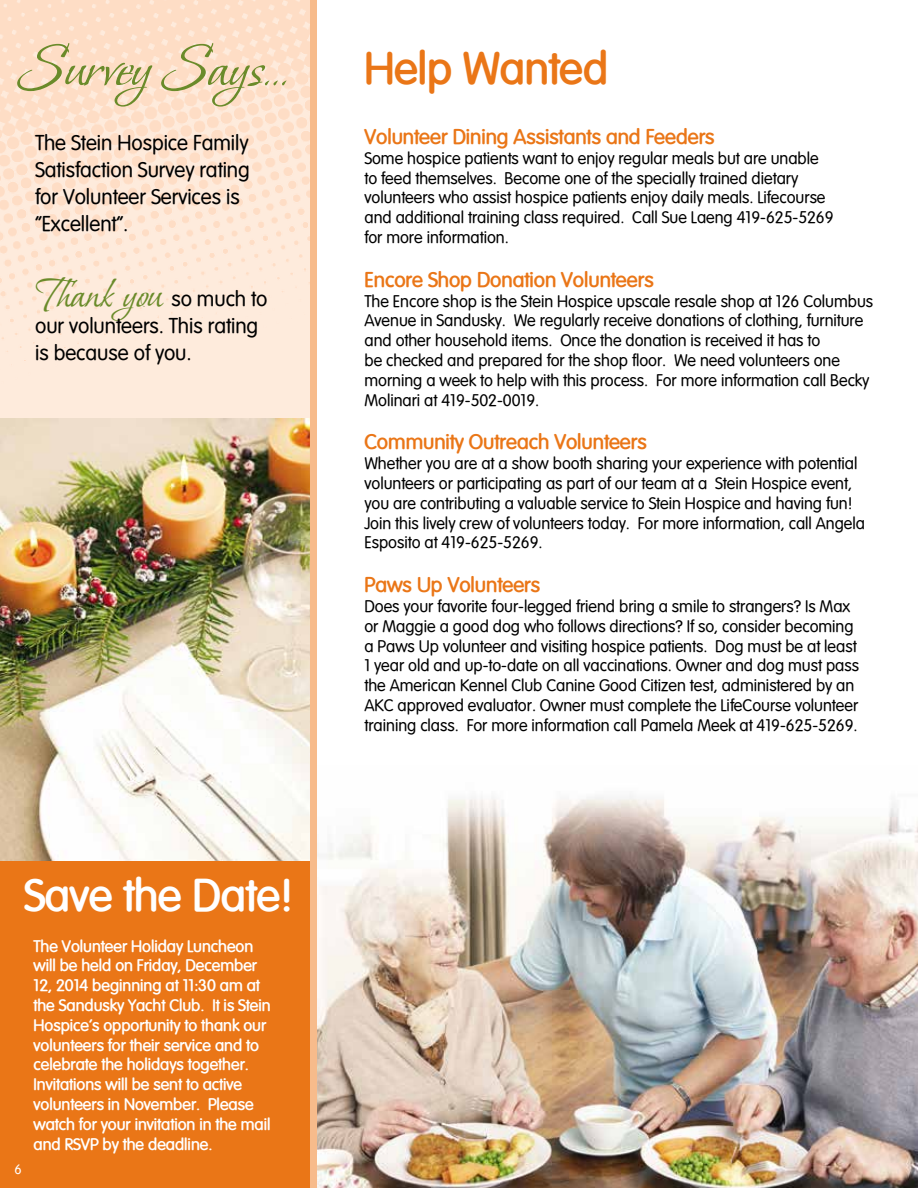
<style>
.page{position:relative;width:918px;height:1188px;background:#fff}
.page>*{position:absolute;margin:0;border:0;box-sizing:border-box;transform-origin:0 0}
.t1{font:66px "Bonheur Royale";color:#6a8b2a}
.t2{font:45px "Bonheur Royale";letter-spacing:-.005em;color:#6a8b2a}
.t3{font:700 45px "Vogel";color:#fff}
.t4{font:700 45px "Vogel";color:#ea7617}
.t5{font:21px/27px "Vogel Normal";color:#000}
.t6{font:700 21px "Vogel";color:#ea7617}
.t7{font:16.5px/19.8px "Vogel Normal";color:#000}
.t8{font:700 16.5px/19.8px "Vogel";color:#fff}
.t9{font:13.5px "Vogel Normal";color:#fff}
.s1{font-family:"Vogel Normal";font-size:21px;color:#000}
</style>
<div class="page">
<img style="left:317px;top:795px;width:601px;height:393px">
<img style="left:0;top:0;width:310px;height:418px">
<div style="left:0;top:426px;width:314px;height:762px;background:#ea7617"></div>
<img style="left:0;top:418px;width:310px;height:442px">
<div style="left:310px;top:0;width:7px;height:1188px;background:#f7bb8b"></div>
<h1 class="t1" style="left:16px;top:34px;width:273px">Survey Says…</h1>
<p class="t5" style="left:35px;top:129px;width:216px">The Stein Hospice Family<br>Satisfaction Survey rating for Volunteer Services is “Excellent”.</p>
<h2 class="t2" style="left:35px;top:271px;width:234px">Thank you <span class="s1">so much to</span></h2>
<p class="t5" style="left:35px;top:312px;width:225px">our volunteers. This rating is because of you.</p>
<h2 class="t3" style="left:24px;top:868px;width:270px">Save the Date!</h2>
<p class="t9" style="left:15px;top:1161px;width:9px">6</p>
<p class="t8" style="left:34px;top:936px;width:239px">The Volunteer Holiday Luncheon will be held on Friday, December 12, 2014 beginning at 11:30 am at the Sandusky Yacht Club. It is Stein Hospice’s opportunity to thank our volunteers for their service and to celebrate the holidays together.<br>Invitations will be sent to active volunteers in November. Please watch for your invitation in the mail and RSVP by the deadline.</p>
<h2 class="t4" style="left:364px;top:41px;width:245px">Help Wanted</h2>
<p class="t6" style="left:364px;top:124px;width:352px">Volunteer Dining Assistants and Feeders</p>
<p class="t7" style="left:364px;top:148px;width:471px">Some hospice patients want to enjoy regular meals but are unable to feed themselves. Become one of the specially trained dietary volunteers who assist hospice patients enjoy daily meals. Lifecourse and additional training class required. Call Sue Laeng 419-625-5269 for more information.</p>
<p class="t6" style="left:364px;top:267px;width:291px">Encore Shop Donation Volunteers</p>
<p class="t7" style="left:364px;top:291px;width:510px">The Encore shop is the Stein Hospice upscale resale shop at 126 Columbus Avenue in Sandusky. We regularly receive donations of clothing, furniture and other household items. Once the donation is received it has to<br>be checked and prepared for the shop floor. We need volunteers one morning a week to help with this process. For more information call Becky Molinari at 419-502-0019.</p>
<p class="t6" style="left:364px;top:429px;width:284px">Community Outreach Volunteers</p>
<p class="t7" style="left:364px;top:453px;width:502px">Whether you are at a show booth sharing your experience with potential volunteers or participating as part of our team at a Stein Hospice event, you are contributing a valuable service to Stein Hospice and having fun!<br>Join this lively crew of volunteers today. For more information, call Angela Esposito at 419-625-5269.</p>
<p class="t6" style="left:364px;top:572px;width:177px">Paws Up Volunteers</p>
<p class="t7" style="left:364px;top:596px;width:496px">Does your favorite four-legged friend bring a smile to strangers? Is Max or Maggie a good dog who follows directions? If so, consider becoming a Paws Up volunteer and visiting hospice patients. Dog must be at least 1 year old and up-to-date on all vaccinations. Owner and dog must pass the American Kennel Club Canine Good Citizen test, administered by an AKC approved evaluator. Owner must complete the LifeCourse volunteer training class. For more information call Pamela Meek at 419-625-5269.</p>
</div>
